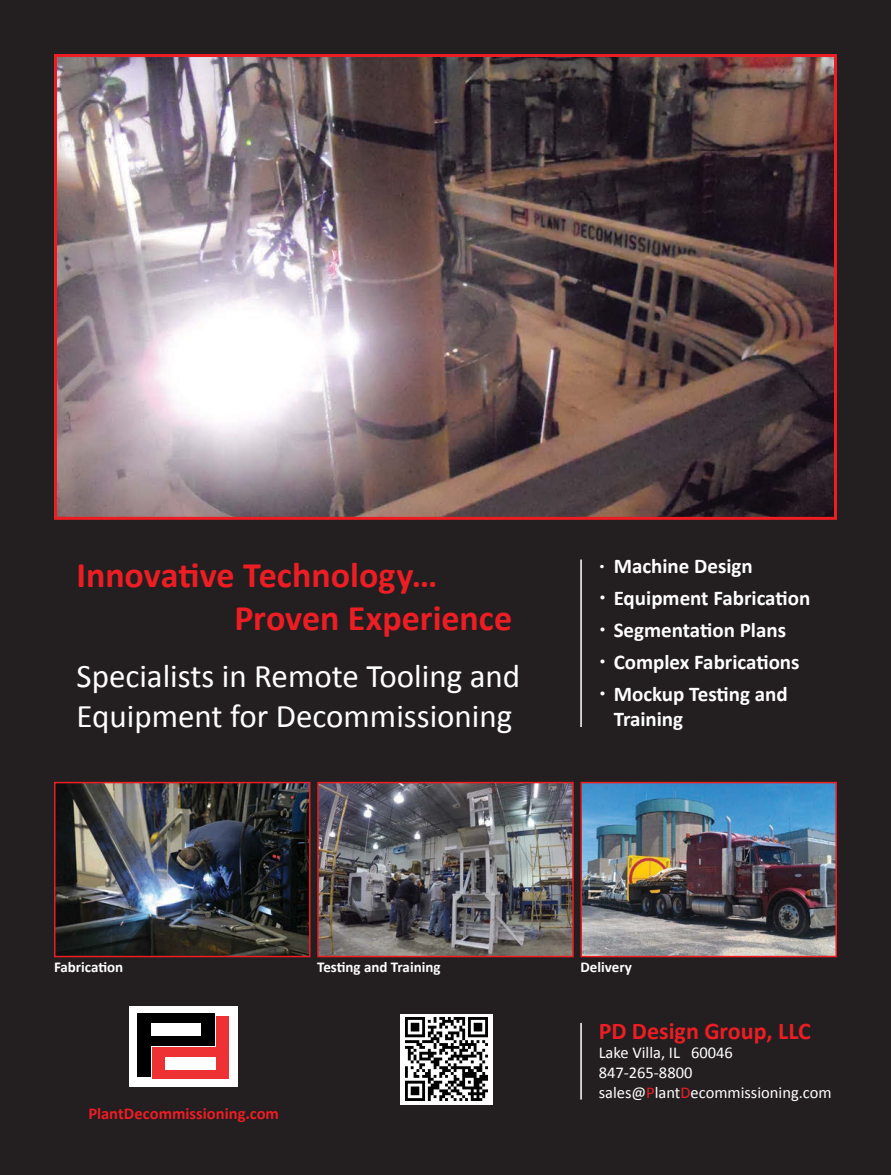
<style>
.page{position:relative;width:891px;height:1175px;background:#fff}
.page>*{position:absolute;margin:0;border:0;box-sizing:border-box;transform-origin:0 0}
.t1{font:700 36px/43.2px "Calibri";color:#ed1d24}
.t2{font:33px/39.6px "Calibri";color:#fff}
.t3{font:700 24px "Calibri";color:#ed1d24}
.t4{font:700 21px/32px "Calibri";color:#fff}
.t5{font:16.5px/19.8px "Calibri";color:#fff}
.t6{font:700 16.5px "Calibri";color:#ed1d24}
.t7{font:700 15px "Calibri";color:#fff}
.s1{color:#ed1d24}
</style>
<div class="page">
<div style="left:0;top:0;width:891px;height:1174px;background:#231f20"></div>
<hr style="left:580px;top:559px;width:2px;height:168px;background:#fff">
<img style="left:58px;top:58px;width:775px;height:458px">
<div style="left:54px;top:54px;width:783px;height:466px;border:3px solid #ed1d24"></div>
<img style="left:57px;top:785px;width:250px;height:169px">
<div style="left:54px;top:782px;width:256px;height:175px;border:2px solid #ed1d24"></div>
<img style="left:583px;top:785px;width:251px;height:169px">
<div style="left:580px;top:782px;width:257px;height:175px;border:2px solid #ed1d24"></div>
<img style="left:320px;top:785px;width:251px;height:169px">
<div style="left:317px;top:782px;width:257px;height:175px;border:2px solid #ed1d24"></div>
<hr style="left:580px;top:1022px;width:2px;height:77px;background:#fff">
<div style="left:400px;top:1014px;width:93px;height:90px;background:#fff"></div>
<img style="left:405px;top:1017px;width:83px;height:83px">
<div style="left:129px;top:1005px;width:109px;height:81px;background:#fff"></div>
<img style="left:152px;top:1070px;width:77px;height:8px">
<img style="left:152px;top:1056px;width:13px;height:14px">
<img style="left:216px;top:1056px;width:13px;height:14px">
<img style="left:152px;top:1047px;width:77px;height:9px">
<img style="left:138px;top:1045px;width:13px;height:31px">
<img style="left:138px;top:1036px;width:76px;height:9px">
<img style="left:138px;top:1022px;width:12px;height:14px">
<img style="left:202px;top:1022px;width:12px;height:14px">
<img style="left:216px;top:1016px;width:13px;height:31px">
<img style="left:138px;top:1013px;width:76px;height:9px">
<p class="t1" style="left:234px;top:553px;width:279px;text-indent:-158px">Innovative Technology…<br>Proven Experience</p>
<p class="t2" style="left:77px;top:656px;width:445px">Specialists in Remote Tooling and<br>Equipment for Decommissioning</p>
<p class="t4" style="left:614px;top:550px;width:198px">Machine Design<br>Equipment Fabrication<br>Segmentation Plans<br>Complex Fabrications<br>Mockup Testing and</p>
<p class="t4" style="left:614px;top:703px;width:71px">Training</p>
<p class="t7" style="left:54px;top:957px;width:71px">Fabrication</p>
<p class="t7" style="left:317px;top:957px;width:125px">Testing and Training</p>
<p class="t7" style="left:580px;top:957px;width:53px">Delivery</p>
<p class="t6" style="left:88px;top:1102px;width:192px">PlantDecommissioning.com</p>
<p class="t3" style="left:599px;top:1015px;width:214px">PD Design Group, LLC</p>
<p class="t5" style="left:599px;top:1043px;width:235px">Lake Villa, IL 60046<br>847-265-8800 sales@<span class="s1">P</span>lant<span class="s1">D</span>ecommissioning.com</p>
</div>
